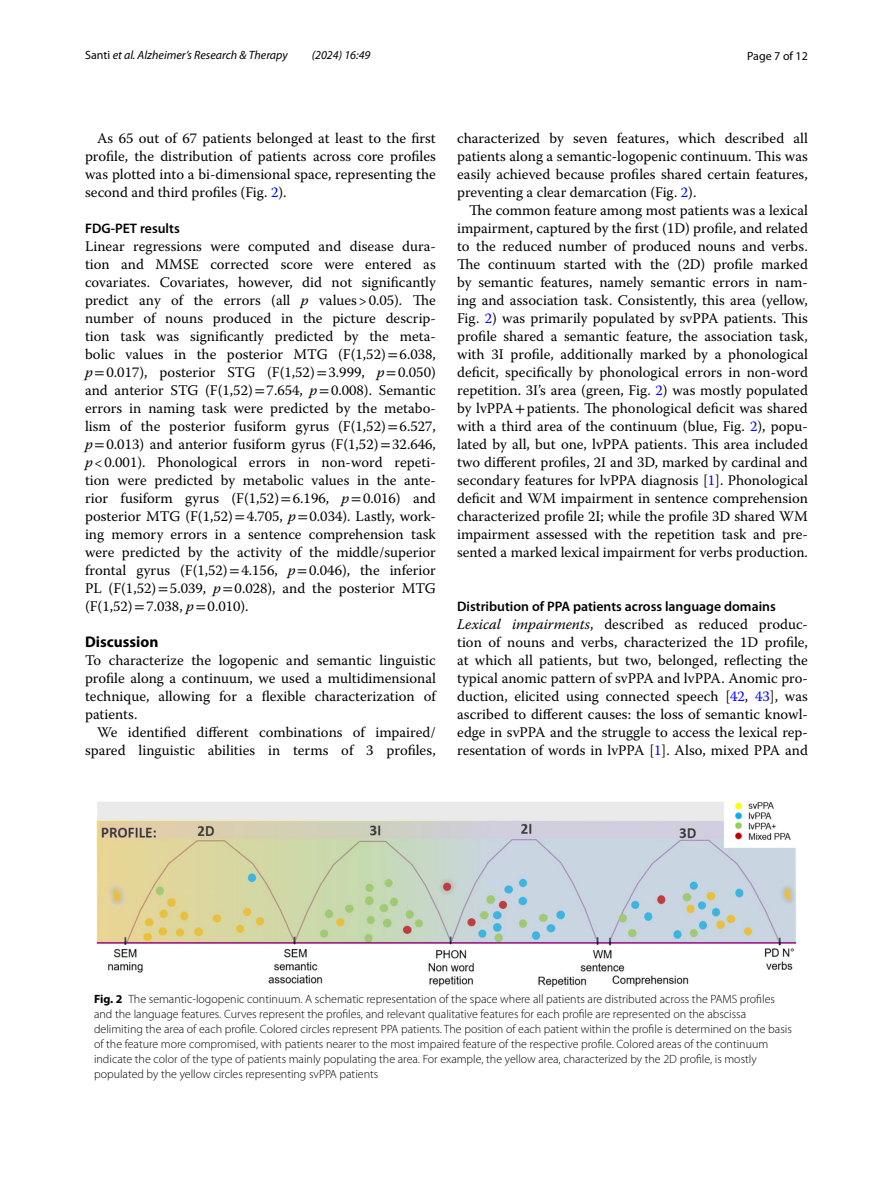
<style>
.page{position:relative;width:893px;height:1187px;background:#fff}
.page>*{position:absolute;margin:0;border:0;box-sizing:border-box;transform-origin:0 0}
.t1{font:700 15.45px "Myriad Pro";color:#000}
.t2{font:14.7px/18px "Warnock Pro";color:#000;text-align:justify}
.t3{font:600 13.8px "Myriad Pro";color:#000}
.t4{font:300 12px/15px "Myriad Pro";color:#000}
.t5{font:italic 12px "Myriad Pro";color:#000}
.t6{font:12px "Myriad Pro";color:#000}
.s1{font-style:normal}
.s2{color:#00f}
.s3{font-style:italic}
.s4{font-family:"STIX"}
.s5{font-weight:700}
</style>
<div class="page">
<img style="left:96px;top:802px;width:701px;height:185px">
<p class="t5" style="left:85px;top:48px;width:204px"><span class="s1">Santi</span> et al. Alzheimer’s Research &amp; Therapy</p>
<p class="t5" style="left:312px;top:48px;width:60px">(2024) 16:49</p>
<p class="t6" style="left:747px;top:48px;width:62px">Page 7 of 12</p>
<p class="t2" style="left:85px;top:128px;width:352px;text-indent:12px">As 65 out of 67 patients belonged at least to the first profile, the distribution of patients across core profiles was plotted into a bi-dimensional space, representing the second and third profiles (Fig. <span class="s2">2</span>).</p>
<p class="t3" style="left:85px;top:219px;width:96px">FDG‑PET results</p>
<p class="t2" style="left:85px;top:236px;width:352px">Linear regressions were computed and disease dura&shy;tion and MMSE corrected score were entered as covariates. Covariates, however, did not significantly predict any of the errors (all <span class="s3">p</span> values&gt;0.05). The number of nouns produced in the picture descrip&shy;tion task was significantly predicted by the meta&shy;bolic values in the posterior MTG (F(1,52)<span class="s4">=</span>6.038, <span class="s3">p</span><span class="s4">=</span>0.017), posterior STG (F(1,52)<span class="s4">=</span>3.999, <span class="s3">p</span><span class="s4">=</span>0.050) and anterior STG (F(1,52)<span class="s4">=</span>7.654, <span class="s3">p</span><span class="s4">=</span>0.008). Semantic errors in naming task were predicted by the metabo&shy;lism of the posterior fusiform gyrus (F(1,52)<span class="s4">=</span>6.527, <span class="s3">p</span><span class="s4">=</span>0.013) and anterior fusiform gyrus (F(1,52)<span class="s4">=</span>32.646, <span class="s3">p</span>&lt;0.001). Phonological errors in non-word repeti&shy;tion were predicted by metabolic values in the ante&shy;rior fusiform gyrus (F(1,52)<span class="s4">=</span>6.196, <span class="s3">p</span><span class="s4">=</span>0.016) and posterior MTG (F(1,52)<span class="s4">=</span>4.705, <span class="s3">p</span><span class="s4">=</span>0.034). Lastly, work&shy;ing memory errors in a sentence comprehension task were predicted by the activity of the middle/superior frontal gyrus (F(1,52)<span class="s4">=</span>4.156, <span class="s3">p</span><span class="s4">=</span>0.046), the inferior PL (F(1,52)<span class="s4">=</span>5.039, <span class="s3">p</span><span class="s4">=</span>0.028), and the posterior MTG (F(1,52)<span class="s4">=</span>7.038, <span class="s3">p</span><span class="s4">=</span>0.010).</p>
<p class="t1" style="left:85px;top:631px;width:75px">Discussion</p>
<p class="t2" style="left:85px;top:650px;width:352px">To characterize the logopenic and semantic linguistic profile along a continuum, we used a multidimensional technique, allowing for a flexible characterization of patients.</p>
<p class="t2" style="left:85px;top:722px;width:352px;text-align:right">We identified different combinations of impaired/ spared linguistic abilities in terms of 3 profiles,</p>
<p class="t2" style="left:457px;top:128px;width:352px">characterized by seven features, which described all patients along a semantic-logopenic continuum. This was easily achieved because profiles shared certain features, preventing a clear demarcation (Fig. <span class="s2">2</span>).</p>
<p class="t2" style="left:457px;top:200px;width:352px;text-indent:12px">The common feature among most patients was a lexical impairment, captured by the first (1D) profile, and related to the reduced number of produced nouns and verbs.<br>The continuum started with the (2D) profile marked by semantic features, namely semantic errors in nam&shy;ing and association task. Consistently, this area (yellow, Fig. <span class="s2">2</span>) was primarily populated by svPPA patients. This profile shared a semantic feature, the association task, with 3I profile, additionally marked by a phonological deficit, specifically by phonological errors in non-word repetition. 3I’s area (green, Fig. <span class="s2">2</span>) was mostly populated by lvPPA<span class="s4">+</span>patients. The phonological deficit was shared with a third area of the continuum (blue, Fig. <span class="s2">2</span>), popu&shy;lated by all, but one, lvPPA patients. This area included two different profiles, 2I and 3D, marked by cardinal and secondary features for lvPPA diagnosis [<span class="s2">1</span>]. Phonological deficit and WM impairment in sentence comprehension characterized profile 2I; while the profile 3D shared WM impairment assessed with the repetition task and pre&shy;sented a marked lexical impairment for verbs production.</p>
<p class="t3" style="left:457px;top:597px;width:320px">Distribution of PPA patients across language domains</p>
<p class="t2" style="left:457px;top:614px;width:352px"><span class="s3">Lexical impairments</span>, described as reduced produc&shy;tion of nouns and verbs, characterized the 1D profile, at which all patients, but two, belonged, reflecting the typical anomic pattern of svPPA and lvPPA. Anomic pro&shy;duction, elicited using connected speech [<span class="s2">42</span>, <span class="s2">43</span>], was ascribed to different causes: the loss of semantic knowl&shy;edge in svPPA and the struggle to access the lexical rep&shy;resentation of words in lvPPA [<span class="s2">1</span>]. Also, mixed PPA and</p>
<p class="t4" style="left:94px;top:991px;width:699px"><span class="s5">Fig. 2</span> The semantic-logopenic continuum. A schematic representation of the space where all patients are distributed across the PAMS profiles and the language features. Curves represent the profiles, and relevant qualitative features for each profile are represented on the abscissa delimiting the area of each profile. Colored circles represent PPA patients. The position of each patient within the profile is determined on the basis of the feature more compromised, with patients nearer to the most impaired feature of the respective profile. Colored areas of the continuum indicate the color of the type of patients mainly populating the area. For example, the yellow area, characterized by the 2D profile, is mostly populated by the yellow circles representing svPPA patients</p>
</div>
